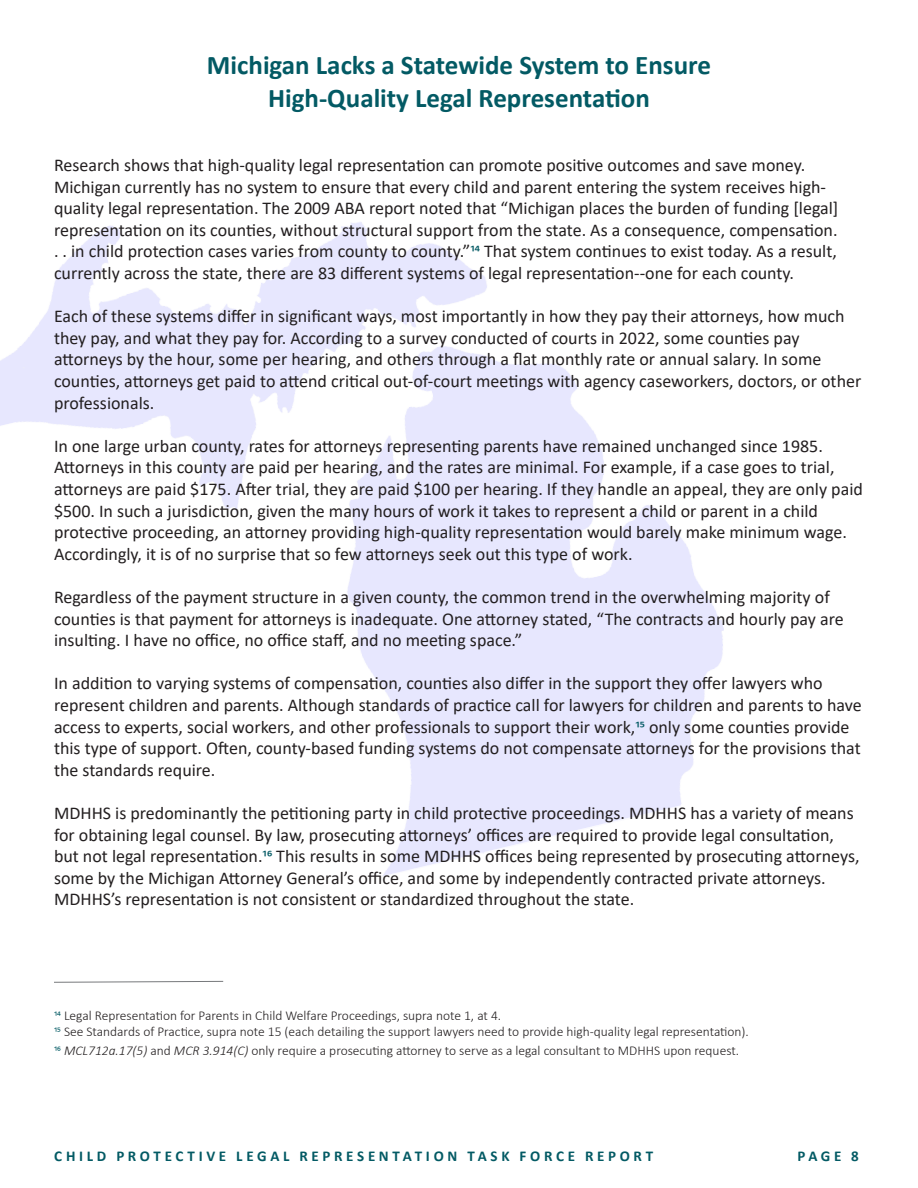
<style>
.page{position:relative;width:918px;height:1188px;background:#fff}
.page>*{position:absolute;margin:0;border:0;box-sizing:border-box;transform-origin:0 0}
.t1{font:700 27px "Calibri";color:#035a64}
.t2{font:18px/21.6px "Calibri";color:#231f20}
.footer_b{font:700 15px "Calibri";letter-spacing:.245em;color:#035a64}
.t3{font:300 13.5px "Calibri";color:#231f20}
.s1{color:#035a64}
.s2{font-style:italic}
</style>
<div class="page">
<svg style="left:54px;top:981px;width:170px;height:2px"></svg>
<p class="t1" style="left:207px;top:46px;width:506px">Michigan Lacks a Statewide System to Ensure</p>
<p class="t1" style="left:268px;top:79px;width:383px">High-Quality Legal Representation</p>
<p class="t2" style="left:54px;top:154px;width:753px">Research shows that high-quality legal representation can promote positive outcomes and save money.</p>
<p class="t2" style="left:54px;top:175px;width:774px">Michigan currently has no system to ensure that every child and parent entering the system receives high-</p>
<p class="t2" style="left:54px;top:197px;width:786px;text-align:justify">quality legal representation. The 2009 ABA report noted that “Michigan places the burden of funding [legal] representation on its counties, without structural support from the state. As a consequence, compensation. . . in child protection cases varies from county to county.”<span class="s1">14</span> That system continues to exist today. As a result, currently across the state, there are 83 different systems of legal representation--one for each county.</p>
<p class="t2" style="left:54px;top:305px;width:792px">Each of these systems differ in significant ways, most importantly in how they pay their attorneys, how much they pay, and what they pay for. According to a survey conducted of courts in 2022, some counties pay</p>
<p class="t2" style="left:54px;top:348px;width:809px">attorneys by the hour, some per hearing, and others through a flat monthly rate or annual salary. In some counties, attorneys get paid to attend critical out-of-court meetings with agency caseworkers, doctors, or other professionals.</p>
<p class="t2" style="left:54px;top:435px;width:810px">In one large urban county, rates for attorneys representing parents have remained unchanged since 1985.<br>Attorneys in this county are paid per hearing, and the rates are minimal. For example, if a case goes to trial, attorneys are paid $175. After trial, they are paid $100 per hearing. If they handle an appeal, they are only paid $500. In such a jurisdiction, given the many hours of work it takes to represent a child or parent in a child</p>
<p class="t2" style="left:54px;top:521px;width:794px">protective proceeding, an attorney providing high-quality representation would barely make minimum wage.<br>Accordingly, it is of no surprise that so few attorneys seek out this type of work.</p>
<p class="t2" style="left:54px;top:586px;width:791px">Regardless of the payment structure in a given county, the common trend in the overwhelming majority of counties is that payment for attorneys is inadequate. One attorney stated, “The contracts and hourly pay are insulting. I have no office, no office staff, and no meeting space.”</p>
<p class="t2" style="left:54px;top:672px;width:770px">In addition to varying systems of compensation, counties also differ in the support they offer lawyers who</p>
<p class="t2" style="left:54px;top:694px;width:809px">represent children and parents. Although standards of practice call for lawyers for children and parents to have access to experts, social workers, and other professionals to support their work,<span class="s1">15</span> only some counties provide this type of support. Often, county-based funding systems do not compensate attorneys for the provisions that the standards require.</p>
<p class="t2" style="left:54px;top:802px;width:807px">MDHHS is predominantly the petitioning party in child protective proceedings. MDHHS has a variety of means for obtaining legal counsel. By law, prosecuting attorneys’ offices are required to provide legal consultation, but not legal representation.<span class="s1">16</span> This results in some MDHHS offices being represented by prosecuting attorneys, some by the Michigan Attorney General’s office, and some by independently contracted private attorneys.<br>MDHHS’s representation is not consistent or standardized throughout the state.</p>
<p class="t3" style="left:54px;top:1007px;width:449px"><span class="s1">14</span> Legal Representation for Parents in Child Welfare Proceedings, supra note 1, at 4.</p>
<p class="t3" style="left:54px;top:1023px;width:696px"><span class="s1">15</span> See Standards of Practice, supra note 15 (each detailing the support lawyers need to provide high-quality legal representation).</p>
<p class="t3" style="left:54px;top:1042px;width:687px"><span class="s1">16</span> <span class="s2">MCL712a.17(5)</span> and <span class="s2">MCR 3.914(C)</span> only require a prosecuting attorney to serve as a legal consultant to MDHHS upon request.</p>
<p class="footer_b" style="left:54px;top:1146px;width:600px">CHILD PROTECTIVE LEGAL REPRESENTATION TASK FORCE REPORT</p>
<p class="footer_b" style="left:797px;top:1146px;width:63px">PAGE 8</p>
</div>
